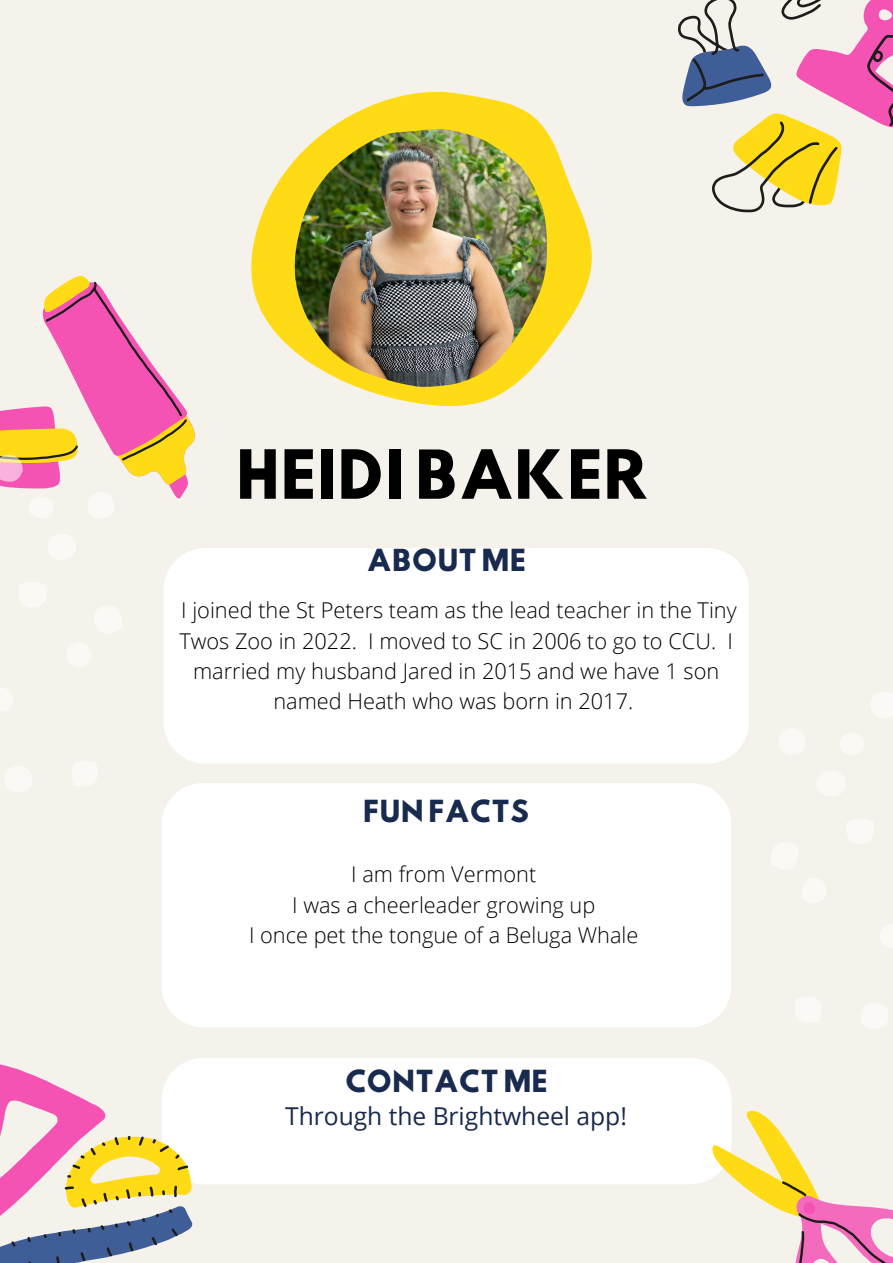
<style>
.page{position:relative;width:893px;height:1263px;background:#f4f2eb}
.page>*{position:absolute;margin:0;border:0;box-sizing:border-box;transform-origin:0 0}
.t1{font:60px "Hussar Bd";color:#000}
.t2{font:27px "Hussar Bd";color:#182a4d}
.t3{font:24.6px "Open Sans";color:#182a4c}
.t4{font:300 21.75px/30.4px "Open Sans";color:#000;text-align:center}
</style>
<div class="page">
<div style="left:183px;top:1058px;width:548px;height:126px;background:#fff"></div>
<svg style="left:0;top:1064px;width:193px;height:199px"></svg>
<svg style="left:678px;top:0;width:215px;height:212px"></svg>
<svg style="left:0;top:276px;width:195px;height:223px"></svg>
<svg style="left:701px;top:1101px;width:192px;height:162px"></svg>
<svg style="left:251px;top:91px;width:340px;height:316px"></svg>
<img style="left:295px;top:129px;width:251px;height:258px">
<div style="left:164px;top:548px;width:585px;height:216px;background:#fff"></div>
<div style="left:162px;top:783px;width:569px;height:244px;background:#fff"></div>
<svg style="left:87px;top:491px;width:27px;height:8px"></svg>
<svg style="left:0;top:454px;width:23px;height:28px"></svg>
<svg style="left:27px;top:496px;width:27px;height:3px"></svg>
<p class="t1" style="left:236px;top:445px;width:412px">HEIDI BAKER</p>
<h1 class="t2" style="left:367px;top:547px;width:161px">ABOUT ME</h1>
<p class="t4" style="left:179px;top:595px;width:559px">I joined the St Peters team as the lead teacher in the Tiny Twos Zoo in 2022. I moved to SC in 2006 to go to CCU. I married my husband Jared in 2015 and we have 1 son named Heath who was born in 2017.</p>
<p class="t2" style="left:363px;top:798px;width:168px">FUN FACTS</p>
<p class="t4" style="left:351px;top:859px;width:187px">I am from Vermont</p>
<p class="t4" style="left:292px;top:889px;width:304px">I was a cheerleader growing up</p>
<p class="t4" style="left:249px;top:919px;width:391px">I once pet the tongue of a Beluga Whale</p>
<h2 class="t2" style="left:345px;top:1068px;width:205px">CONTACT ME</h2>
<p class="t3" style="left:285px;top:1099px;width:343px">Through the Brightwheel app!</p>
</div>
